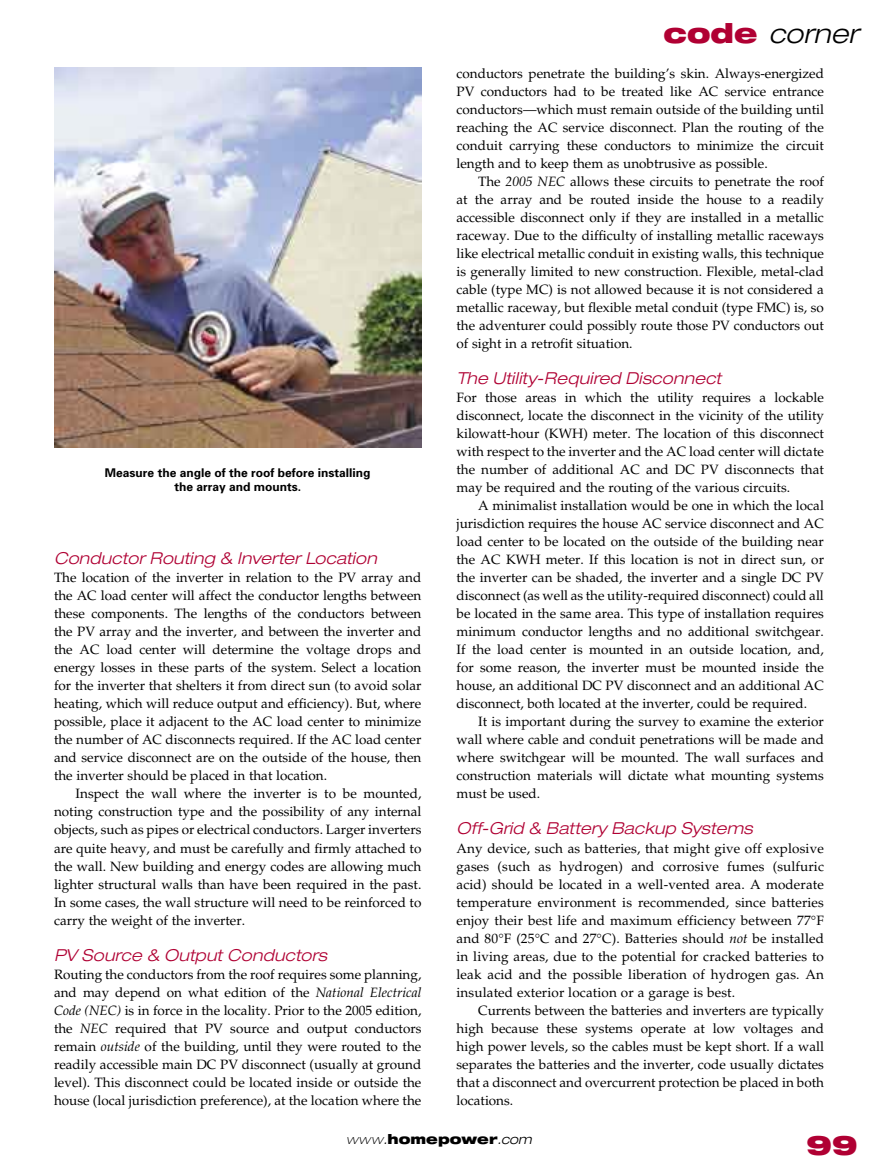
<style>
.page{position:relative;width:878px;height:1175px;background:#fff}
.page>*{position:absolute;margin:0;border:0;box-sizing:border-box;transform-origin:0 0}
.t1{font:italic 300 expanded 27px "Helvetica Neue";letter-spacing:.005em;color:#000}
.t2{font:900 expanded 27px "Helvetica Neue";color:#b00033}
.t3{font:italic 300 expanded 16.5px "Helvetica Neue";letter-spacing:.015em;color:#b00033}
.t4{font:13.5px/18px "Palatino";color:#000;text-align:justify}
.t5{font:900 expanded 13.5px "Helvetica Neue";color:#000}
.t6{font:700 12px/14.2px "Univers";color:#000;text-align:center}
.s1{font-weight:900;font-style:normal;color:#b00033}
.s2{font-style:italic}
.s3{font-weight:100;font-style:italic}
.s4{font-weight:300;font-style:italic}
</style>
<div class="page">
<img style="left:54px;top:68px;width:367px;height:380px">
<h1 class="t1" style="left:663px;top:17px;width:196px"><span class="s1">code</span> corner</h1>
<p class="t4" style="left:456px;top:65px;width:369px">conductors penetrate the building’s skin. Always-energized PV conductors had to be treated like AC service entrance conductors—which must remain outside of the building until reaching the AC service disconnect. Plan the routing of the conduit carrying these conductors to minimize the circuit length and to keep them as unobtrusive as possible.</p>
<p class="t4" style="left:456px;top:173px;width:369px;text-indent:22px">The <span class="s2">2005 NEC</span> allows these circuits to penetrate the roof at the array and be routed inside the house to a readily accessible disconnect only if they are installed in a metallic raceway. Due to the difficulty of installing metallic raceways like electrical metallic conduit in existing walls, this technique is generally limited to new construction. Flexible, metal-clad cable (type MC) is not allowed because it is not considered a metallic raceway, but flexible metal conduit (type FMC) is, so the adventurer could possibly route those PV conductors out of sight in a retrofit situation.</p>
<p class="t3" style="left:456px;top:368px;width:266px">The Utility-Required Disconnect</p>
<p class="t4" style="left:456px;top:389px;width:369px">For those areas in which the utility requires a lockable disconnect, locate the disconnect in the vicinity of the utility kilowatt-hour (KWH) meter. The location of this disconnect with respect to the inverter and the AC load center will dictate the number of additional AC and DC PV disconnects that may be required and the routing of the various circuits.</p>
<p class="t4" style="left:456px;top:497px;width:369px;text-indent:22px">A minimalist installation would be one in which the local jurisdiction requires the house AC service disconnect and AC load center to be located on the outside of the building near the AC KWH meter. If this location is not in direct sun, or the inverter can be shaded, the inverter and a single DC PV disconnect (as well as the utility-required disconnect) could all be located in the same area. This type of installation requires minimum conductor lengths and no additional switchgear.<br>If the load center is mounted in an outside location, and, for some reason, the inverter must be mounted inside the house, an additional DC PV disconnect and an additional AC disconnect, both located at the inverter, could be required.</p>
<p class="t4" style="left:456px;top:713px;width:369px;text-indent:22px">It is important during the survey to examine the exterior wall where cable and conduit penetrations will be made and where switchgear will be mounted. The wall surfaces and construction materials will dictate what mounting systems must be used.</p>
<p class="t3" style="left:456px;top:818px;width:298px">Off-Grid &amp; Battery Backup Systems</p>
<p class="t4" style="left:456px;top:839px;width:369px">Any device, such as batteries, that might give off explosive gases (such as hydrogen) and corrosive fumes (sulfuric acid) should be located in a well-vented area. A moderate temperature environment is recommended, since batteries enjoy their best life and maximum efficiency between 77°F and 80°F (25°C and 27°C). Batteries should <span class="s2">not</span> be installed in living areas, due to the potential for cracked batteries to leak acid and the possible liberation of hydrogen gas. An insulated exterior location or a garage is best.</p>
<p class="t4" style="left:456px;top:1001px;width:369px;text-indent:22px">Currents between the batteries and inverters are typically high because these systems operate at low voltages and high power levels, so the cables must be kept short. If a wall separates the batteries and the inverter, code usually dictates that a disconnect and overcurrent protection be placed in both locations.</p>
<p class="t5" style="left:346px;top:1130px;width:187px"><span class="s3">www</span><span class="s4">.</span>homepower<span class="s4">.com</span></p>
<p class="t6" style="left:105px;top:465px;width:267px">Measure the angle of the roof before installing the array and mounts.</p>
<p class="t3" style="left:54px;top:548px;width:324px">Conductor Routing &amp; Inverter Location</p>
<p class="t4" style="left:54px;top:569px;width:369px">The location of the inverter in relation to the PV array and the AC load center will affect the conductor lengths between these components. The lengths of the conductors between the PV array and the inverter, and between the inverter and the AC load center will determine the voltage drops and energy losses in these parts of the system. Select a location for the inverter that shelters it from direct sun (to avoid solar heating, which will reduce output and efficiency). But, where possible, place it adjacent to the AC load center to minimize the number of AC disconnects required. If the AC load center and service disconnect are on the outside of the house, then the inverter should be placed in that location.</p>
<p class="t4" style="left:54px;top:785px;width:369px;text-indent:22px">Inspect the wall where the inverter is to be mounted, noting construction type and the possibility of any internal objects, such as pipes or electrical conductors. Larger inverters are quite heavy, and must be carefully and firmly attached to the wall. New building and energy codes are allowing much lighter structural walls than have been required in the past.<br>In some cases, the wall structure will need to be reinforced to carry the weight of the inverter.</p>
<p class="t3" style="left:54px;top:944px;width:274px">PV Source &amp; Output Conductors</p>
<p class="t4" style="left:54px;top:965px;width:369px">Routing the conductors from the roof requires some planning, and may depend on what edition of the <span class="s2">National Electrical Code (NEC)</span> is in force in the locality. Prior to the 2005 edition, the <span class="s2">NEC</span> required that PV source and output conductors remain <span class="s2">outside</span> of the building, until they were routed to the readily accessible main DC PV disconnect (usually at ground level). This disconnect could be located inside or outside the house (local jurisdiction preference), at the location where the</p>
<h1 class="t2" style="left:806px;top:1128px;width:53px">99</h1>
</div>
